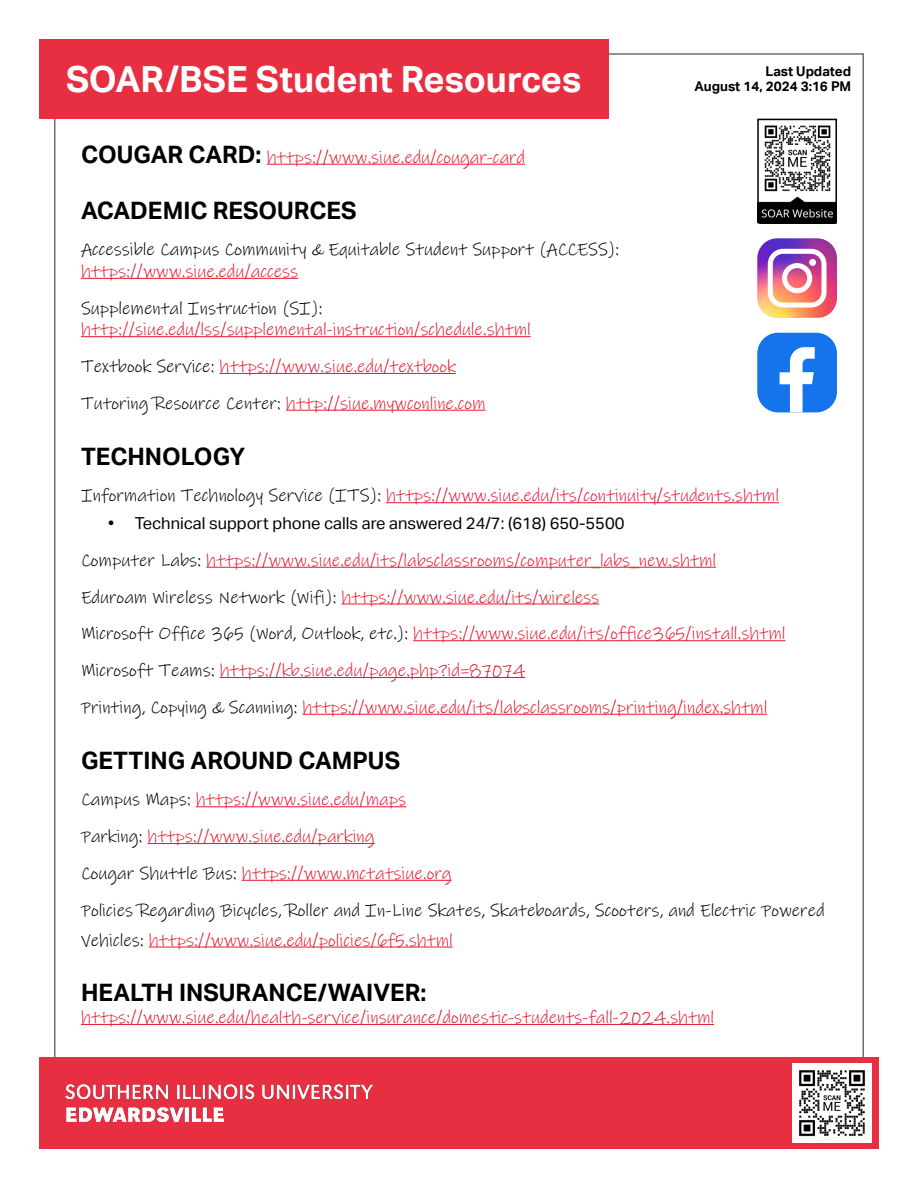
<style>
.page{position:relative;width:918px;height:1188px;background:#fff}
.page>*{position:absolute;margin:0;border:0;box-sizing:border-box;transform-origin:0 0}
.t1{font:700 36px "Aktiv Grotesk";color:#fff}
.t2{font:700 24px "Aktiv Grotesk";color:#000}
.t3{font:18px/36.8px "Ink Free";color:#e5182d}
.t4{font:18px/36.8px "Ink Free";color:#000}
.t5{font:16.5px "Aktiv Grotesk";color:#000}
.t6{font:700 13.5px "Aktiv Grotesk";color:#000}
.s1{font-family:"Aktiv Grotesk";font-weight:700;font-size:24px;color:#000}
.s2{color:#000}
.s3{color:#e5182d}
</style>
<div class="page">
<div style="left:39px;top:1057px;width:839px;height:92px;background:#e82f42"></div>
<img style="left:66px;top:1084px;width:306px;height:38px">
<img style="left:792px;top:1063px;width:80px;height:80px">
<div style="left:39px;top:39px;width:570px;height:80px;background:#e82f42"></div>
<hr style="left:267px;top:164px;width:258px;height:1px;background:#e5182d">
<hr style="left:81px;top:278px;width:217px;height:1px;background:#e5182d">
<hr style="left:81px;top:336px;width:450px;height:1px;background:#e5182d">
<hr style="left:220px;top:373px;width:236px;height:1px;background:#e5182d">
<hr style="left:286px;top:410px;width:200px;height:1px;background:#e5182d">
<hr style="left:386px;top:502px;width:393px;height:1px;background:#e5182d">
<hr style="left:206px;top:567px;width:510px;height:1px;background:#e5182d">
<hr style="left:341px;top:604px;width:258px;height:1px;background:#e5182d">
<hr style="left:413px;top:640px;width:372px;height:1px;background:#e5182d">
<hr style="left:220px;top:677px;width:305px;height:1px;background:#e5182d">
<hr style="left:303px;top:714px;width:464px;height:1px;background:#e5182d">
<hr style="left:196px;top:806px;width:210px;height:1px;background:#e5182d">
<hr style="left:148px;top:843px;width:227px;height:1px;background:#e5182d">
<hr style="left:242px;top:880px;width:210px;height:1px;background:#e5182d">
<hr style="left:149px;top:947px;width:304px;height:1px;background:#e5182d">
<hr style="left:81px;top:1024px;width:633px;height:1px;background:#e5182d">
<img style="left:760px;top:125px;width:74px;height:95px">
<div style="left:757px;top:119px;width:80px;height:104px;border:2px solid #000"></div>
<img style="left:757px;top:238px;width:80px;height:80px">
<div style="left:809px;top:259px;width:7px;height:7px;background:#fff;border-radius:50%"></div>
<div style="left:757px;top:333px;width:80px;height:79px;background:#1574eb;border-radius:21px"></div>
<svg style="left:780px;top:347px;width:35px;height:65px"></svg>
<h1 class="t1" style="left:66px;top:58px;width:517px">SOAR/BSE Student Resources</h1>
<p class="t6" style="left:765px;top:63px;width:87px">Last Updated</p>
<p class="t6" style="left:694px;top:78px;width:158px">August 14, 2024 3:16 PM</p>
<p class="t3" style="left:81px;top:139px;width:446px"><span class="s1">COUGAR CARD:</span> https://www.siue.edu/cougar-card</p>
<h2 class="t2" style="left:81px;top:196px;width:277px">ACADEMIC RESOURCES</h2>
<p class="t4" style="left:81px;top:231px;width:540px">Accessible Campus Community &amp; Equitable Student Support (ACCESS):</p>
<p class="t3" style="left:81px;top:253px;width:219px">https://www.siue.edu/access</p>
<p class="t4" style="left:81px;top:290px;width:243px">Supplemental Instruction (SI):</p>
<p class="t3" style="left:81px;top:311px;width:451px">http://siue.edu/lss/supplemental-instruction/schedule.shtml<br><span class="s2">Textbook Service:</span> https://www.siue.edu/textbook<br><span class="s2">Tutoring Resource Center:</span> http://siue.mywconline.com</p>
<h2 class="t2" style="left:81px;top:442px;width:166px">TECHNOLOGY</h2>
<p class="t3" style="left:81px;top:477px;width:700px"><span class="s2">Information Technology Service (ITS):</span> https://www.siue.edu/its/continuity/students.shtml</p>
<p class="t5" style="left:108px;top:514px;width:518px">• Technical support phone calls are answered 24/7: (618) 650-5500</p>
<p class="t3" style="left:81px;top:542px;width:706px"><span class="s2">Computer Labs:</span> https://www.siue.edu/its/labsclassrooms/computer_labs_new.shtml <span class="s2">Eduroam Wireless Network (Wifi):</span> https://www.siue.edu/its/wireless<br><span class="s2">Microsoft Office 365 (Word, Outlook, etc.):</span> https://www.siue.edu/its/office365/install.shtml <span class="s2">Microsoft Teams:</span> https://kb.siue.edu/page.php?id=87074<br><span class="s2">Printing, Copying &amp; Scanning:</span> https://www.siue.edu/its/labsclassrooms/printing/index.shtml</p>
<h2 class="t2" style="left:81px;top:746px;width:321px">GETTING AROUND CAMPUS</h2>
<p class="t4" style="left:81px;top:781px;width:745px">Campus Maps: <span class="s3">https://www.siue.edu/maps<br></span>Parking: <span class="s3">https://www.siue.edu/parking<br></span>Cougar Shuttle Bus: <span class="s3">https://www.mctatsiue.org<br></span>Policies Regarding Bicycles, Roller and In-Line Skates, Skateboards, Scooters, and Electric Powered</p>
<p class="t3" style="left:81px;top:922px;width:373px"><span class="s2">Vehicles:</span> https://www.siue.edu/policies/6f5.shtml</p>
<h2 class="t2" style="left:81px;top:979px;width:347px">HEALTH INSURANCE/WAIVER:</h2>
<p class="t3" style="left:81px;top:999px;width:635px">https://www.siue.edu/health-service/insurance/domestic-students-fall-2024.shtml</p>
</div>
